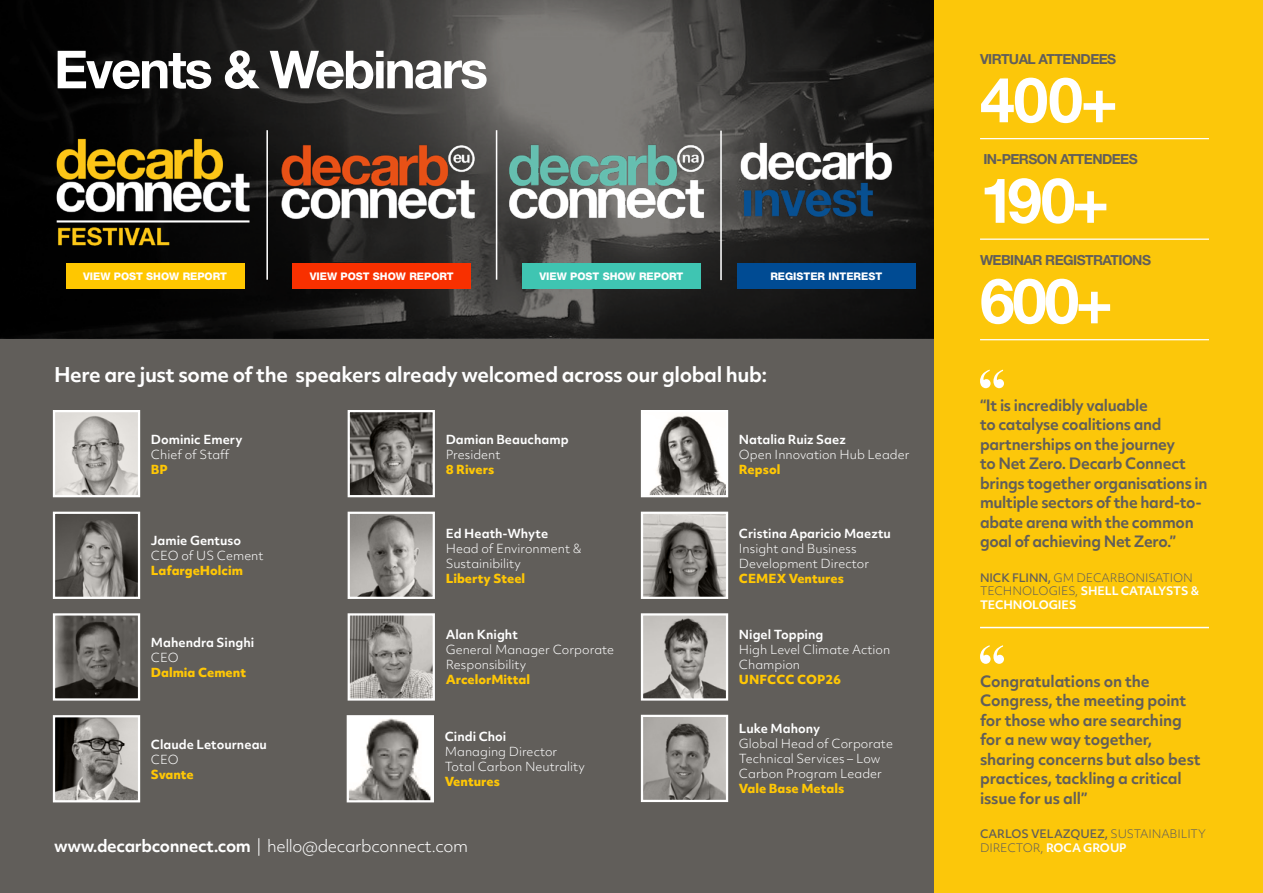
<style>
.page{position:relative;width:1263px;height:893px;background:#615e5a}
.page>*{position:absolute;margin:0;border:0;box-sizing:border-box;transform-origin:0 0}
.t1{font:700 62.55px "Helvetica Neue LT Std";letter-spacing:-.03em;color:#fff}
.t2{font:700 52.5px "Helvetica Neue LT Std";letter-spacing:-.04em;color:#fff}
.t3{font:700 19.5px "Objektiv Mk 2";letter-spacing:-.02em;color:#fff}
.t4{font:300 16.05px "Objektiv Mk 2";letter-spacing:-.025em;color:#fff}
.t5{font:700 15px/19.5px "Objektiv Mk 2";letter-spacing:-.02em;color:#615e5a}
.t6{font:700 13.95px "Helvetica Neue LT Std";letter-spacing:-.04em;color:#615e5a}
.t7{font:300 12px/15px "Objektiv Mk 2";color:#fff}
.t8{font:700 12px "Objektiv Mk 2";color:#fff}
.t9{font:800 12px "Objektiv Mk 2";color:#ffc705}
.t10{font:300 11.25px/13.5px "Objektiv Mk 2";letter-spacing:-.01em;color:#615e5a}
.t11{font:800 10.5px "Helvetica Neue LT Std";color:#fff}
.s1{font-weight:700}
.s2{font-weight:500}
.s3{font-weight:700;color:#fff}
</style>
<div class="page">
<svg style="left:0;top:0;width:934px;height:338px"></svg>
<img style="left:56px;top:413px;width:81px;height:81px">
<div style="left:53px;top:410px;width:87px;height:87px;border:2px solid #fff"></div>
<img style="left:351px;top:413px;width:81px;height:81px">
<div style="left:348px;top:410px;width:87px;height:87px;border:2px solid #fff"></div>
<img style="left:644px;top:413px;width:81px;height:81px">
<div style="left:641px;top:410px;width:87px;height:87px;border:2px solid #fff"></div>
<img style="left:56px;top:515px;width:81px;height:81px">
<div style="left:53px;top:512px;width:87px;height:87px;border:2px solid #fff"></div>
<img style="left:351px;top:515px;width:81px;height:81px">
<div style="left:348px;top:512px;width:87px;height:87px;border:2px solid #fff"></div>
<img style="left:644px;top:515px;width:81px;height:81px">
<div style="left:641px;top:512px;width:87px;height:87px;border:2px solid #fff"></div>
<img style="left:56px;top:616px;width:81px;height:82px">
<div style="left:53px;top:613px;width:87px;height:88px;border:2px solid #fff"></div>
<img style="left:351px;top:616px;width:81px;height:82px">
<div style="left:348px;top:613px;width:87px;height:88px;border:2px solid #fff"></div>
<img style="left:644px;top:616px;width:81px;height:82px">
<div style="left:641px;top:613px;width:87px;height:88px;border:2px solid #fff"></div>
<img style="left:56px;top:718px;width:81px;height:81px">
<div style="left:53px;top:715px;width:87px;height:87px;border:2px solid #fff"></div>
<img style="left:350px;top:718px;width:81px;height:81px">
<div style="left:347px;top:715px;width:87px;height:87px;border:2px solid #fff"></div>
<img style="left:644px;top:718px;width:81px;height:81px">
<div style="left:641px;top:715px;width:87px;height:87px;border:2px solid #fff"></div>
<div style="left:935px;top:0;width:328px;height:893px;background:#fcc70a"></div>
<svg style="left:980px;top:645px;width:24px;height:19px"></svg>
<svg style="left:980px;top:370px;width:24px;height:18px"></svg>
<hr style="left:980px;top:627px;width:229px;height:1px;background:#fff">
<hr style="left:980px;top:138px;width:229px;height:1px;background:#fff">
<hr style="left:980px;top:239px;width:229px;height:1px;background:#fff">
<hr style="left:980px;top:339px;width:229px;height:1px;background:#fff">
<hr style="left:266px;top:130px;width:2px;height:150px;background:#fff">
<hr style="left:496px;top:130px;width:1px;height:150px;background:#fff">
<img style="left:509px;top:142px;width:205px;height:79px">
<img style="left:53px;top:132px;width:204px;height:117px">
<img style="left:280px;top:142px;width:204px;height:79px">
<img style="left:737px;top:142px;width:179px;height:79px">
<hr style="left:720px;top:131px;width:2px;height:149px;background:#fff">
<div style="left:737px;top:263px;width:179px;height:26px;background:#004b93"></div>
<div style="left:522px;top:263px;width:179px;height:26px;background:#3fc5b2"></div>
<div style="left:292px;top:263px;width:179px;height:26px;background:#f83000"></div>
<div style="left:66px;top:263px;width:179px;height:26px;background:#ffc700"></div>
<h2 class="t2" style="left:54px;top:37px;width:436px">Events &amp; Webinars</h2>
<p class="t11" style="left:83px;top:270px;width:145px">VIEW POST SHOW REPORT</p>
<p class="t11" style="left:310px;top:270px;width:145px">VIEW POST SHOW REPORT</p>
<p class="t11" style="left:539px;top:270px;width:145px">VIEW POST SHOW REPORT</p>
<p class="t11" style="left:770px;top:270px;width:113px">REGISTER INTEREST</p>
<h3 class="t3" style="left:54px;top:361px;width:715px">Here are just some of the speakers already welcomed across our global hub:</h3>
<p class="t8" style="left:151px;top:430px;width:93px">Dominic Emery</p>
<p class="t7" style="left:151px;top:446px;width:80px">Chief of Staff</p>
<p class="t9" style="left:151px;top:460px;width:18px">BP</p>
<p class="t8" style="left:151px;top:532px;width:92px">Jamie Gentuso</p>
<p class="t7" style="left:151px;top:548px;width:114px">CEO of US Cement</p>
<p class="t9" style="left:151px;top:562px;width:93px">LafargeHolcim</p>
<p class="t8" style="left:151px;top:634px;width:105px">Mahendra Singhi</p>
<p class="t7" style="left:151px;top:650px;width:29px">CEO</p>
<p class="t9" style="left:151px;top:664px;width:97px">Dalmia Cement</p>
<p class="t8" style="left:151px;top:736px;width:118px">Claude Letourneau</p>
<p class="t7" style="left:151px;top:752px;width:29px">CEO</p>
<p class="t9" style="left:151px;top:765px;width:44px">Svante</p>
<p class="t8" style="left:446px;top:430px;width:124px">Damian Beauchamp</p>
<p class="t7" style="left:446px;top:446px;width:56px">President</p>
<p class="t9" style="left:446px;top:460px;width:50px">8 Rivers</p>
<p class="t8" style="left:446px;top:525px;width:104px">Ed Heath-Whyte</p>
<p class="t7" style="left:446px;top:541px;width:138px">Head of Environment &amp;<br>Sustainibility</p>
<p class="t9" style="left:446px;top:569px;width:81px">Liberty Steel</p>
<p class="t8" style="left:446px;top:626px;width:74px">Alan Knight</p>
<p class="t7" style="left:446px;top:642px;width:170px">General Manager Corporate<br>Responsibility</p>
<p class="t9" style="left:446px;top:671px;width:86px">ArcelorMittal</p>
<p class="t8" style="left:445px;top:728px;width:63px">Cindi Choi</p>
<p class="t7" style="left:445px;top:744px;width:142px">Managing Director<br>Total Carbon Neutrality</p>
<p class="t9" style="left:445px;top:773px;width:57px">Ventures</p>
<p class="t4" style="left:54px;top:835px;width:416px"><span class="s1">www.decarbconnect.com</span> | hello@decarbconnect.com</p>
<p class="t8" style="left:739px;top:430px;width:108px">Natalia Ruiz Saez</p>
<p class="t7" style="left:739px;top:446px;width:172px">Open Innovation Hub Leader</p>
<p class="t9" style="left:739px;top:460px;width:43px">Repsol</p>
<p class="t8" style="left:739px;top:525px;width:154px">Cristina Aparicio Maeztu</p>
<p class="t7" style="left:739px;top:541px;width:132px">Insight and Business<br>Development Director</p>
<p class="t9" style="left:739px;top:569px;width:107px">CEMEX Ventures</p>
<p class="t8" style="left:739px;top:626px;width:86px">Nigel Topping</p>
<p class="t7" style="left:739px;top:642px;width:153px">High Level Climate Action<br>Champion</p>
<p class="t9" style="left:739px;top:671px;width:103px">UNFCCC COP26</p>
<p class="t8" style="left:739px;top:720px;width:83px">Luke Mahony</p>
<p class="t7" style="left:739px;top:736px;width:155px">Global Head of Corporate<br>Technical Services – Low<br>Carbon Program Leader</p>
<p class="t9" style="left:739px;top:780px;width:107px">Vale Base Metals</p>
<p class="t6" style="left:980px;top:50px;width:138px">VIRTUAL ATTENDEES</p>
<h1 class="t1" style="left:980px;top:61px;width:140px">400+</h1>
<p class="t6" style="left:983px;top:151px;width:156px">IN-PERSON ATTENDEES</p>
<h1 class="t1" style="left:980px;top:162px;width:131px">190+</h1>
<p class="t6" style="left:980px;top:251px;width:172px">WEBINAR REGISTRATIONS</p>
<h1 class="t1" style="left:980px;top:262px;width:135px">600+</h1>
<p class="t5" style="left:980px;top:395px;width:229px">“It is incredibly valuable<br>to catalyse coalitions and partnerships on the journey<br>to Net Zero. Decarb Connect brings together organisations in multiple sectors of the hard-to&shy;abate arena with the common goal of achieving Net Zero.”</p>
<p class="t10" style="left:980px;top:571px;width:221px"><span class="s2">NICK FLINN,</span> GM DECARBONISATION<br>TECHNOLOGIES, <span class="s3">SHELL CATALYSTS &amp;<br>TECHNOLOGIES</span></p>
<p class="t5" style="left:980px;top:671px;width:222px">Congratulations on the<br>Congress, the meeting point for those who are searching for a new way together, sharing concerns but also best practices, tackling a critical issue for us all”</p>
<p class="t10" style="left:980px;top:827px;width:228px"><span class="s2">CARLOS VELAZQUEZ,</span> SUSTAINABILITY<br>DIRECTOR, <span class="s3">ROCA GROUP</span></p>
</div>
